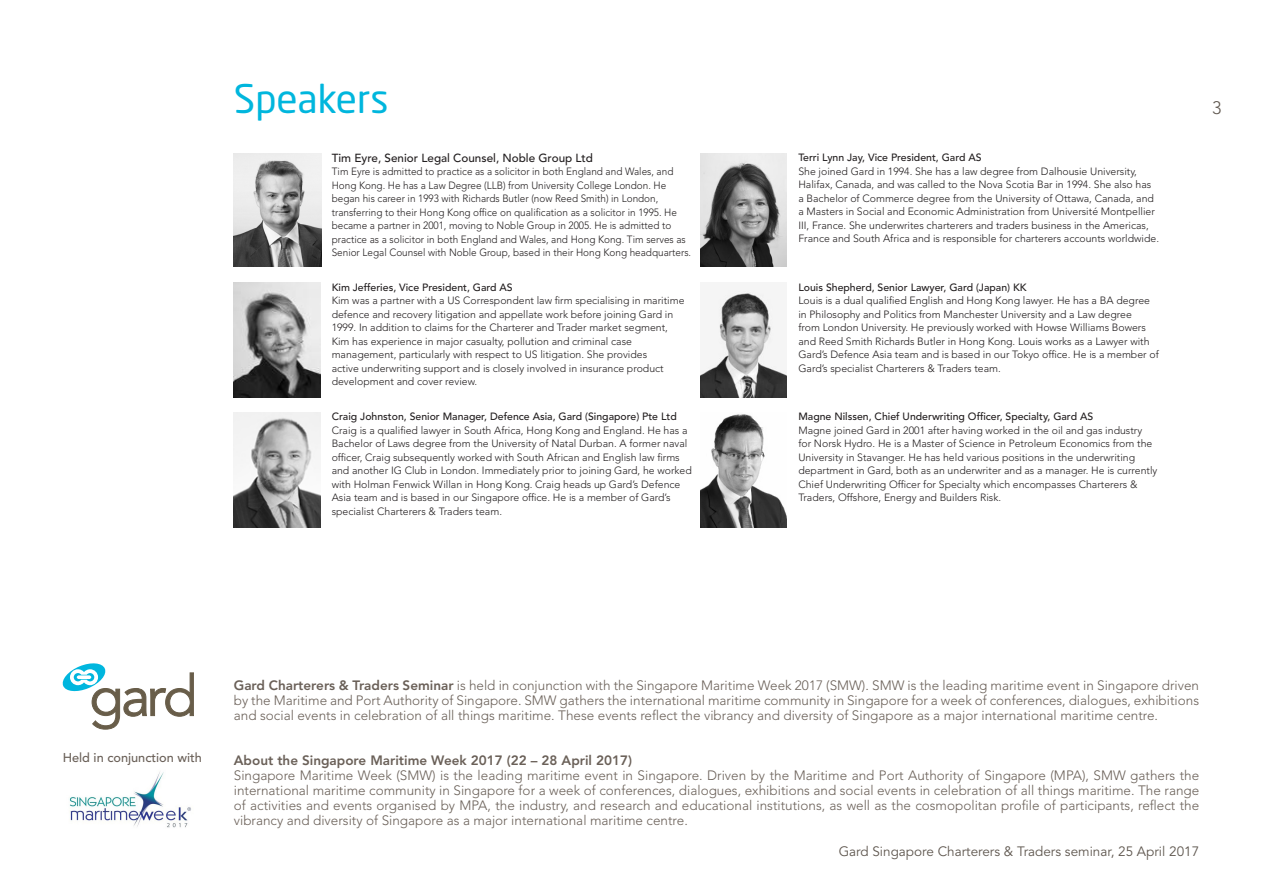
<style>
.page{position:relative;width:1263px;height:893px;background:#fff}
.page>*{position:absolute;margin:0;border:0;box-sizing:border-box;transform-origin:0 0}
.t1{font:39px "Neo Sans Std";color:#00b6dd}
.t2{font:300 18px "Avenir LT Std";color:#5f574f}
.t3{font:300 13.5px/15px "Avenir LT Std";color:#6a6058;text-align:justify}
.t4{font:13.5px "Avenir LT Std";color:#5f574f}
.t5{font:800 13.5px "Avenir LT Std";color:#6a6058}
.t6{font:500 12.75px "Avenir LT Std";color:#6a6058}
.t7{font:500 11.7px "Avenir LT Std";color:#231f20}
.t8{font:300 10.5px/13.5px "Avenir LT Std";color:#231f20}
.t9{font:300 10.5px/13.5px "Avenir LT Std";color:#231f20;scale:.95 1}
.t10{font:300 10.5px/13.5px "Avenir LT Std";color:#211d1e}
.t11{font:500 10.5px "Avenir LT Std";color:#231f20}
.s1{font-weight:500}
.s2{font-weight:800}
</style>
<div class="page">
<img style="left:69px;top:772px;width:122px;height:56px">
<svg style="left:63px;top:663px;width:131px;height:66px"></svg>
<svg style="left:77px;top:675px;width:14px;height:4px"></svg>
<img style="left:234px;top:153px;width:87px;height:114px">
<img style="left:234px;top:283px;width:86px;height:115px">
<img style="left:234px;top:412px;width:86px;height:115px">
<img style="left:701px;top:153px;width:85px;height:114px">
<img style="left:701px;top:290px;width:86px;height:108px">
<img style="left:701px;top:414px;width:86px;height:113px">
<p class="t1" style="left:234px;top:75px;width:156px">Speakers</p>
<p class="t7" style="left:332px;top:151px;width:263px">Tim Eyre, Senior Legal Counsel, Noble Group Ltd</p>
<p class="t9" style="left:332px;top:165px;width:380px">Tim Eyre is admitted to practice as a solicitor in both England and Wales, and Hong Kong. He has a Law Degree (LLB) from University College London. He began his career in 1993 with Richards Butler (now Reed Smith) in London, transferring to their Hong Kong office on qualification as a solicitor in 1995. He became a partner in 2001, moving to Noble Group in 2005. He is admitted to practice as a solicitor in both England and Wales, and Hong Kong. Tim serves as Senior Legal Counsel with Noble Group, based in their Hong Kong headquarters.</p>
<p class="t11" style="left:332px;top:281px;width:183px">Kim Jefferies, Vice President, Gard AS</p>
<p class="t8" style="left:332px;top:294px;width:354px">Kim was a partner with a US Correspondent law firm specialising in maritime defence and recovery litigation and appellate work before joining Gard in 1999. In addition to claims for the Charterer and Trader market segment, Kim has experience in major casualty, pollution and criminal case management, particularly with respect to US litigation. She provides<br>active underwriting support and is closely involved in insurance product development and cover review.</p>
<p class="t11" style="left:798px;top:151px;width:185px">Terri Lynn Jay, Vice President, Gard AS</p>
<p class="t8" style="left:798px;top:164px;width:362px">She joined Gard in 1994. She has a law degree from Dalhousie University, Halifax, Canada, and was called to the Nova Scotia Bar in 1994. She also has a Bachelor of Commerce degree from the University of Ottawa, Canada, and a Masters in Social and Economic Administration from Université Montpellier III, France. She underwrites charterers and traders business in the Americas, France and South Africa and is responsible for charterers accounts worldwide.</p>
<p class="t11" style="left:798px;top:281px;width:230px">Louis Shepherd, Senior Lawyer, Gard (Japan) KK</p>
<p class="t10" style="left:798px;top:294px;width:362px">Louis is a dual qualified English and Hong Kong lawyer. He has a BA degree in Philosophy and Politics from Manchester University and a Law degree<br>from London University. He previously worked with Howse Williams Bowers and Reed Smith Richards Butler in Hong Kong. Louis works as a Lawyer with Gard’s Defence Asia team and is based in our Tokyo office. He is a member of Gard’s specialist Charterers &amp; Traders team.</p>
<p class="t8" style="left:332px;top:410px;width:362px"><span class="s1">Craig Johnston, Senior Manager, Defence Asia, Gard (Singapore) Pte Ltd </span>Craig is a qualified lawyer in South Africa, Hong Kong and England. He has a Bachelor of Laws degree from the University of Natal Durban. A former naval officer, Craig subsequently worked with South African and English law firms and another IG Club in London. Immediately prior to joining Gard, he worked with Holman Fenwick Willan in Hong Kong. Craig heads up Gard’s Defence Asia team and is based in our Singapore office. He is a member of Gard’s specialist Charterers &amp; Traders team.</p>
<p class="t11" style="left:798px;top:411px;width:296px">Magne Nilssen, Chief Underwriting Officer, Specialty, Gard AS</p>
<p class="t8" style="left:798px;top:424px;width:360px">Magne joined Gard in 2001 after having worked in the oil and gas industry for Norsk Hydro. He is a Master of Science in Petroleum Economics from the University in Stavanger. He has held various positions in the underwriting department in Gard, both as an underwriter and as a manager. He is currently Chief Underwriting Officer for Specialty which encompasses Charterers &amp; Traders, Offshore, Energy and Builders Risk.</p>
<h2 class="t2" style="left:1212px;top:97px;width:11px">3</h2>
<p class="t6" style="left:63px;top:750px;width:141px">Held in conjunction with</p>
<p class="t3" style="left:234px;top:677px;width:967px"><span class="s2">Gard Charterers &amp; Traders Seminar</span> is held in conjunction with the Singapore Maritime Week 2017 (SMW). SMW is the leading maritime event in Singapore driven by the Maritime and Port Authority of Singapore. SMW gathers the international maritime community in Singapore for a week of conferences, dialogues, exhibitions and social events in celebration of all things maritime. These events reflect the vibrancy and diversity of Singapore as a major international maritime centre.</p>
<p class="t5" style="left:234px;top:752px;width:400px">About the Singapore Maritime Week 2017 (22 – 28 April 2017)</p>
<p class="t3" style="left:234px;top:767px;width:967px">Singapore Maritime Week (SMW) is the leading maritime event in Singapore. Driven by the Maritime and Port Authority of Singapore (MPA), SMW gathers the international maritime community in Singapore for a week of conferences, dialogues, exhibitions and social events in celebration of all things maritime. The range of activities and events organised by MPA, the industry, and research and educational institutions, as well as the cosmopolitan profile of participants, reflect the vibrancy and diversity of Singapore as a major international maritime centre.</p>
<p class="t4" style="left:839px;top:844px;width:362px">Gard Singapore Charterers &amp; Traders seminar, 25 April 2017</p>
</div>
